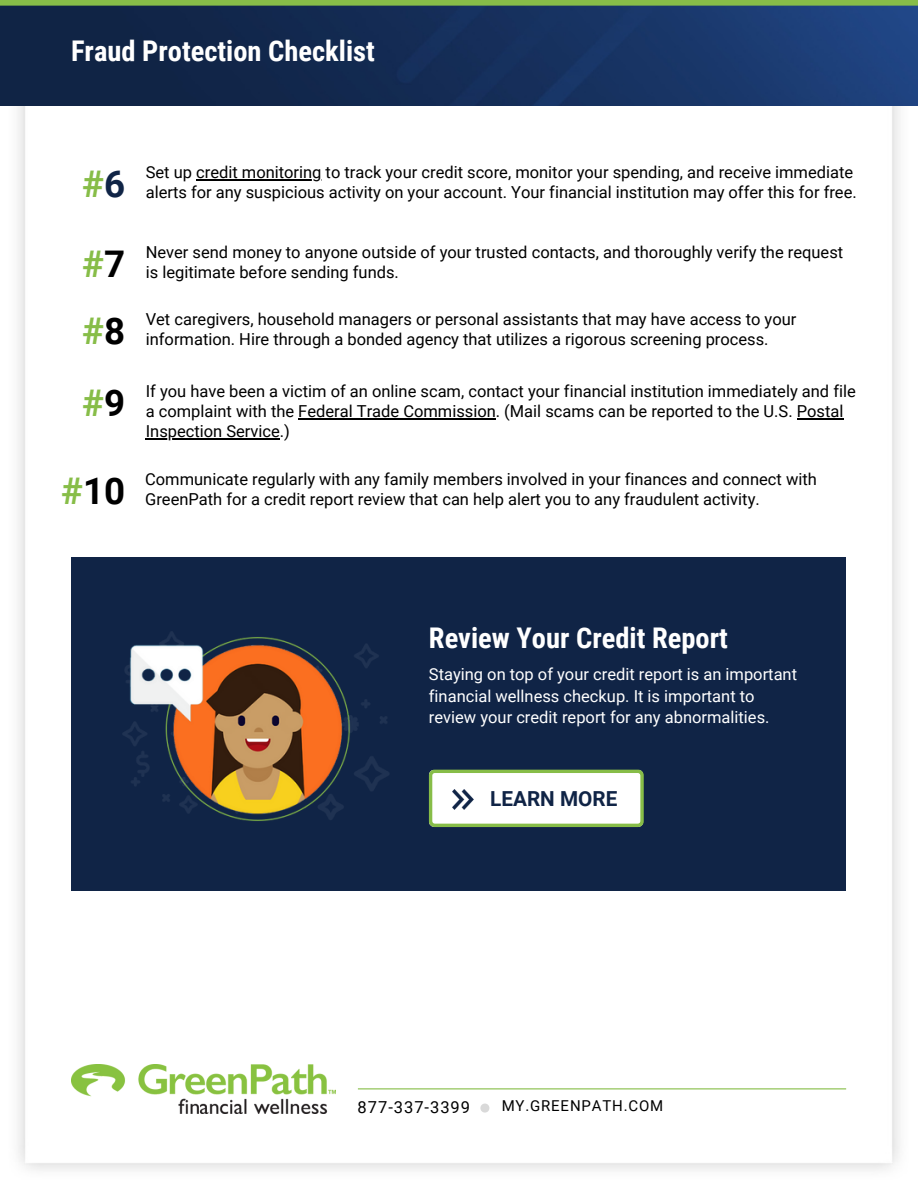
<style>
.page{position:relative;width:918px;height:1188px;background:#fff}
.page>*{position:absolute;margin:0;border:0;box-sizing:border-box;transform-origin:0 0}
.t1{font:700 36.75px "Roboto";color:#87bd48}
.t2{font:700 36.75px "Roboto";color:#000}
.t3{font:700 28.5px "Roboto Condensed";color:#fff}
.t4{font:700 20.7px "Roboto";color:#102446}
.t5{font:16.5px/20.2px "Roboto";color:#000}
.t6{font:16.5px/21.3px "Roboto";color:#fff}
.t7{font:16.5px "Roboto";letter-spacing:.06em;color:#000}
.t8{font:15px "Roboto";letter-spacing:.055em;color:#000}
.s1{color:#102446}
.s2{color:#000}
.s3{color:#87bd48}
</style>
<div class="page">
<img style="left:18px;top:106px;width:882px;height:1065px">
<svg style="left:480px;top:1104px;width:9px;height:9px"></svg>
<img style="left:72px;top:1064px;width:264px;height:50px">
<hr style="left:358px;top:1088px;width:488px;height:1px;background:#87bd48">
<img style="left:0;top:6px;width:918px;height:100px">
<div style="left:0;top:0;width:918px;height:6px;background:#87bd48"></div>
<div style="left:71px;top:557px;width:775px;height:334px;background:#102446"></div>
<img style="left:122px;top:632px;width:267px;height:189px">
<svg style="left:429px;top:770px;width:215px;height:57px;background:#edf4e4"></svg>
<img style="left:452px;top:790px;width:22px;height:19px">
<hr style="left:196px;top:179px;width:126px;height:1px;background:#000">
<hr style="left:298px;top:418px;width:198px;height:1px;background:#000">
<hr style="left:797px;top:418px;width:46px;height:1px;background:#000">
<hr style="left:146px;top:439px;width:134px;height:1px;background:#000">
<h2 class="t3" style="left:71px;top:35px;width:305px">Fraud Protection Checklist</h2>
<h1 class="t1" style="left:82px;top:163px;width:44px">#<span class="s1">6</span></h1>
<h1 class="t1" style="left:82px;top:243px;width:44px">#<span class="s2">7</span></h1>
<h1 class="t1" style="left:82px;top:310px;width:44px">#<span class="s2">8</span></h1>
<h1 class="t1" style="left:82px;top:382px;width:44px">#<span class="s2">9</span></h1>
<h1 class="t2" style="left:61px;top:470px;width:66px"><span class="s3">#</span>10</h1>
<p class="t5" style="left:146px;top:162px;width:709px">Set up credit monitoring to track your credit score, monitor your spending, and receive immediate</p>
<p class="t5" style="left:146px;top:182px;width:713px">alerts for any suspicious activity on your account. Your financial institution may offer this for free.</p>
<p class="t5" style="left:146px;top:242px;width:699px">Never send money to anyone outside of your trusted contacts, and thoroughly verify the request</p>
<p class="t5" style="left:146px;top:262px;width:255px">is legitimate before sending funds.</p>
<p class="t5" style="left:146px;top:309px;width:652px">Vet caregivers, household managers or personal assistants that may have access to your</p>
<p class="t5" style="left:146px;top:330px;width:624px">information. Hire through a bonded agency that utilizes a rigorous screening process.</p>
<p class="t5" style="left:146px;top:381px;width:712px">If you have been a victim of an online scam, contact your financial institution immediately and file a complaint with the Federal Trade Commission. (Mail scams can be reported to the U.S. Postal<br>Inspection Service.)</p>
<p class="t5" style="left:145px;top:469px;width:673px">Communicate regularly with any family members involved in your finances and connect with</p>
<p class="t5" style="left:145px;top:489px;width:616px">GreenPath for a credit report review that can help alert you to any fraudulent activity.</p>
<h2 class="t3" style="left:429px;top:622px;width:301px">Review Your Credit Report</h2>
<p class="t6" style="left:429px;top:664px;width:370px">Staying on top of your credit report is an important financial wellness checkup. It is important to review your credit report for any abnormalities.</p>
<p class="t4" style="left:490px;top:787px;width:129px">LEARN MORE</p>
<p class="t7" style="left:358px;top:1098px;width:114px">877-337-3399</p>
<p class="t8" style="left:502px;top:1097px;width:163px">MY.GREENPATH.COM</p>
</div>
